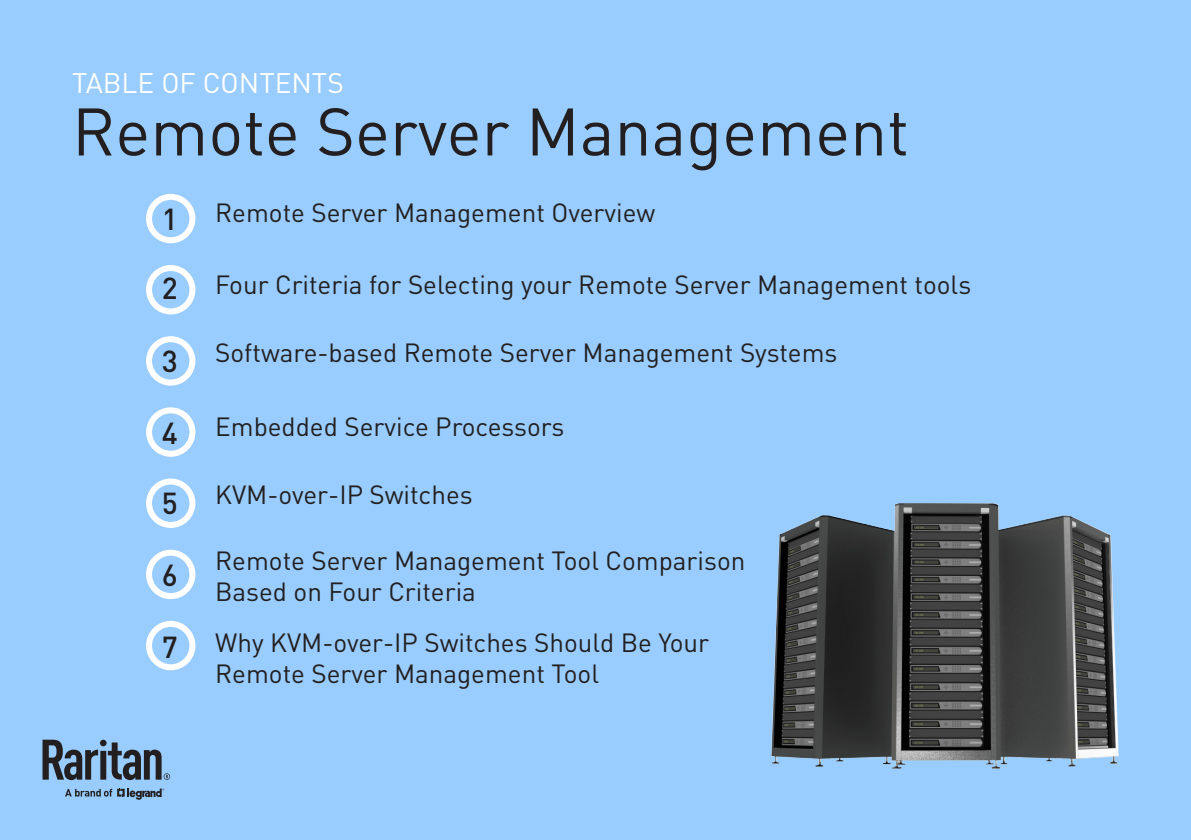
<style>
.page{position:relative;width:1191px;height:840px;background:#fff}
.page>*{position:absolute;margin:0;border:0;box-sizing:border-box;transform-origin:0 0}
.t1{font:66px "DIN Pro";color:#231f20}
.t2{font:500 30px "DIN Pro";color:#231f20}
.t3{font:28px "DIN Pro";color:#fff}
.t4{font:26px/31.2px "DIN Pro";color:#231f20}
</style>
<div class="page">
<div style="left:0;top:0;width:1191px;height:839px;background:#99cdff"></div>
<div style="left:146px;top:194px;width:49px;height:49px;border:6px solid #fff;border-radius:50%"></div>
<div style="left:146px;top:265px;width:49px;height:49px;border:6px solid #fff;border-radius:50%"></div>
<div style="left:146px;top:336px;width:49px;height:49px;border:6px solid #fff;border-radius:50%"></div>
<div style="left:146px;top:407px;width:49px;height:49px;border:6px solid #fff;border-radius:50%"></div>
<div style="left:146px;top:478px;width:49px;height:49px;border:6px solid #fff;border-radius:50%"></div>
<div style="left:146px;top:549px;width:49px;height:49px;border:6px solid #fff;border-radius:50%"></div>
<div style="left:146px;top:620px;width:49px;height:50px;border:6px solid #fff;border-radius:50%"></div>
<img style="left:771px;top:503px;width:348px;height:265px">
<svg style="left:65px;top:788px;width:99px;height:11px"></svg>
<svg style="left:43px;top:739px;width:127px;height:40px"></svg>
<p class="t3" style="left:72px;top:64px;width:273px">TABLE OF CONTENTS</p>
<p class="t1" style="left:72px;top:87px;width:838px">Remote Server Management</p>
<p class="t4" style="left:215px;top:196px;width:441px">Remote Server Management Overview</p>
<p class="t2" style="left:162px;top:199px;width:17px">1</p>
<p class="t2" style="left:162px;top:268px;width:17px">2</p>
<p class="t2" style="left:162px;top:340px;width:17px">3</p>
<p class="t2" style="left:162px;top:412px;width:17px">4</p>
<p class="t2" style="left:162px;top:483px;width:17px">5</p>
<p class="t2" style="left:162px;top:555px;width:17px">6</p>
<p class="t2" style="left:162px;top:626px;width:17px">7</p>
<p class="t4" style="left:215px;top:267px;width:757px">Four Criteria for Selecting your Remote Server Management tools</p>
<p class="t4" style="left:215px;top:336px;width:624px">Software-based Remote Server Management Systems</p>
<p class="t4" style="left:215px;top:409px;width:351px">Embedded Service Processors</p>
<p class="t4" style="left:215px;top:478px;width:259px">KVM-over-IP Switches</p>
<p class="t4" style="left:215px;top:543px;width:532px">Remote Server Management Tool Comparison</p>
<p class="t4" style="left:215px;top:574px;width:262px">Based on Four Criteria</p>
<p class="t4" style="left:215px;top:625px;width:495px">Why KVM-over-IP Switches Should Be Your<br>Remote Server Management Tool</p>
</div>
